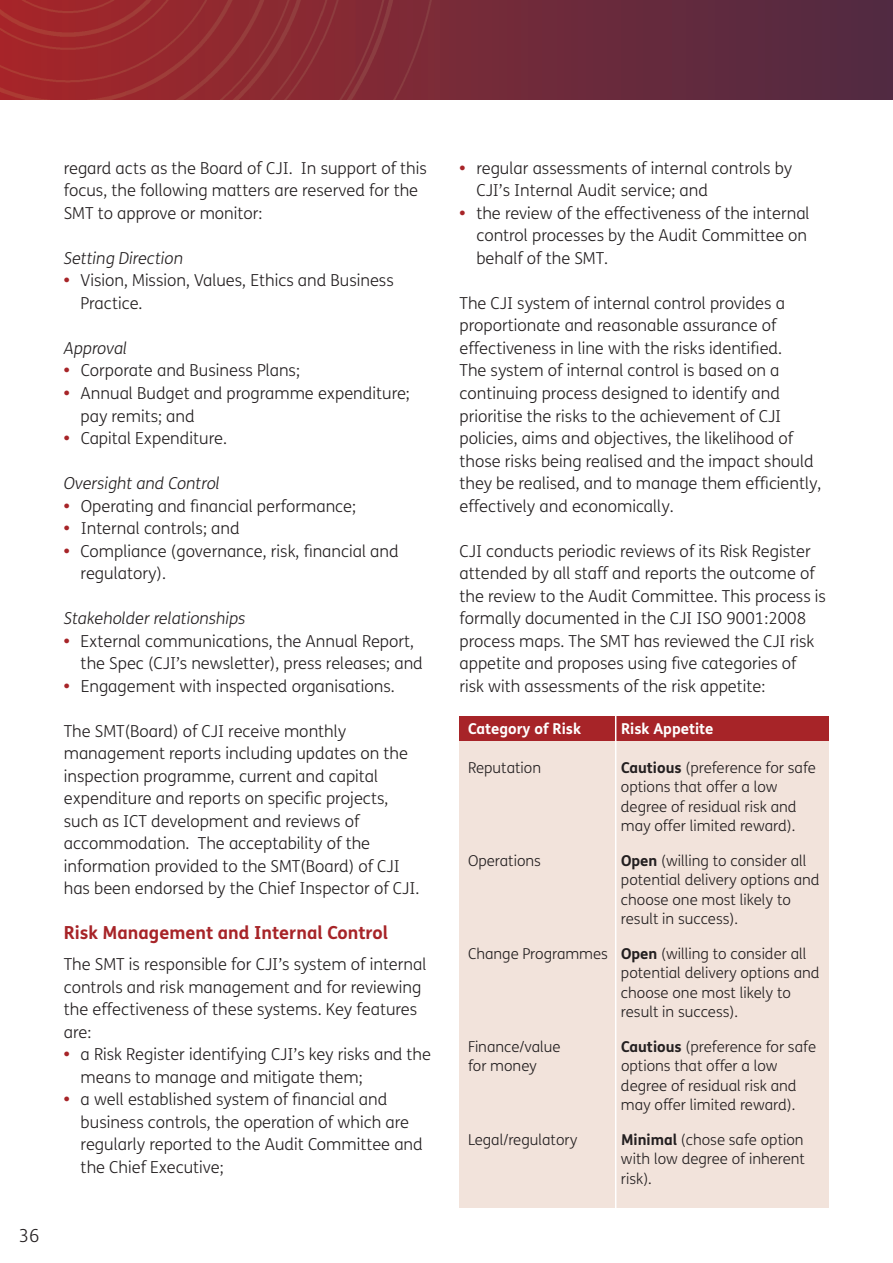
<style>
.page{position:relative;width:893px;height:1263px;background:#fff}
.page>*{position:absolute;margin:0;border:0;box-sizing:border-box;transform-origin:0 0}
.t1{font:700 18px "FS Me";color:#a72428}
.t2{font:300 18px "FS Me";color:#231f20}
.t3{font:300 16.5px/22.5px "FS Me";color:#231f20}
.t4{font:italic 300 16.5px "FS Me";color:#231f20}
.t5{font:300 15px/19.5px "FS Me";color:#231f20}
.t6{font:700 15px "FS Me";color:#fff}
.s1{font-weight:800;color:#a72428}
.s2{font-weight:700}
</style>
<div class="page">
<div style="left:459px;top:738px;width:370px;height:470px;background:#f2e3db"></div>
<div style="left:459px;top:716px;width:370px;height:25px;background:#a72428"></div>
<svg style="left:440px;top:0;width:453px;height:99px;background:#642a3d"></svg>
<img style="left:0;top:0;width:440px;height:99px">
<hr style="left:615px;top:713px;width:1px;height:503px;background:#fff">
<p class="t2" style="left:19px;top:1228px;width:22px">36</p>
<p class="t3" style="left:64px;top:159px;width:365px">regard acts as the Board of CJI. In support of this focus, the following matters are reserved for the<br>SMT to approve or monitor:</p>
<p class="t4" style="left:64px;top:252px;width:121px">Setting Direction</p>
<p class="t3" style="left:81px;top:271px;width:315px;text-indent:-17px"><span class="s1">•</span> Vision, Mission, Values, Ethics and Business<br>Practice.</p>
<p class="t4" style="left:64px;top:342px;width:65px">Approval</p>
<p class="t3" style="left:64px;top:361px;width:238px"><span class="s1">•</span> Corporate and Business Plans;</p>
<p class="t3" style="left:81px;top:384px;width:331px;text-indent:-17px"><span class="s1">•</span> Annual Budget and programme expenditure; pay remits; and</p>
<p class="t3" style="left:64px;top:429px;width:165px"><span class="s1">•</span> Capital Expenditure.</p>
<p class="t4" style="left:64px;top:477px;width:158px">Oversight and Control</p>
<p class="t3" style="left:64px;top:496px;width:294px"><span class="s1">•</span> Operating and financial performance;</p>
<p class="t3" style="left:64px;top:519px;width:177px"><span class="s1">•</span> Internal controls; and</p>
<p class="t3" style="left:81px;top:541px;width:320px;text-indent:-17px"><span class="s1">•</span> Compliance (governance, risk, financial and regulatory).</p>
<p class="t4" style="left:64px;top:612px;width:183px">Stakeholder relationships</p>
<p class="t3" style="left:81px;top:631px;width:344px;text-indent:-17px"><span class="s1">•</span> External communications, the Annual Report, the Spec (CJI’s newsletter), press releases; and</p>
<p class="t3" style="left:64px;top:676px;width:332px"><span class="s1">•</span> Engagement with inspected organisations.</p>
<p class="t3" style="left:64px;top:721px;width:357px">The SMT(Board) of CJI receive monthly management reports including updates on the inspection programme, current and capital expenditure and reports on specific projects, such as ICT development and reviews of accommodation. The acceptability of the information provided to the SMT(Board) of CJI has been endorsed by the Chief Inspector of CJI.</p>
<p class="t1" style="left:64px;top:926px;width:326px">Risk Management and Internal Control</p>
<p class="t3" style="left:64px;top:955px;width:364px">The SMT is responsible for CJI’s system of internal controls and risk management and for reviewing the effectiveness of these systems. Key features are:</p>
<p class="t3" style="left:81px;top:1045px;width:352px;text-indent:-17px"><span class="s1">•</span> a Risk Register identifying CJI’s key risks and the means to manage and mitigate them;</p>
<p class="t3" style="left:81px;top:1090px;width:344px;text-indent:-17px"><span class="s1">•</span> a well established system of financial and business controls, the operation of which are regularly reported to the Audit Committee and the Chief Executive;</p>
<p class="t3" style="left:476px;top:159px;width:317px;text-indent:-17px"><span class="s1">•</span> regular assessments of internal controls by<br>CJI’s Internal Audit service; and</p>
<p class="t3" style="left:476px;top:204px;width:335px;text-indent:-17px"><span class="s1">•</span> the review of the effectiveness of the internal control processes by the Audit Committee on behalf of the SMT.</p>
<p class="t3" style="left:459px;top:294px;width:363px">The CJI system of internal control provides a proportionate and reasonable assurance of effectiveness in line with the risks identified.<br>The system of internal control is based on a continuing process designed to identify and prioritise the risks to the achievement of CJI policies, aims and objectives, the likelihood of those risks being realised and the impact should they be realised, and to manage them efficiently, effectively and economically.</p>
<p class="t3" style="left:459px;top:541px;width:368px">CJI conducts periodic reviews of its Risk Register attended by all staff and reports the outcome of the review to the Audit Committee. This process is formally documented in the CJI ISO 9001:2008 process maps. The SMT has reviewed the CJI risk appetite and proposes using five categories of<br>risk with assessments of the risk appetite:</p>
<p class="t6" style="left:468px;top:723px;width:115px">Category of Risk</p>
<p class="t6" style="left:621px;top:723px;width:94px">Risk Appetite</p>
<p class="t5" style="left:468px;top:759px;width:75px">Reputation</p>
<p class="t5" style="left:621px;top:759px;width:197px"><span class="s2">Cautious</span> (preference for safe options that offer a low degree of residual risk and may offer limited reward).</p>
<p class="t5" style="left:468px;top:852px;width:74px">Operations</p>
<p class="t5" style="left:621px;top:852px;width:200px"><span class="s2">Open</span> (willing to consider all potential delivery options and choose one most likely to result in success).</p>
<p class="t5" style="left:621px;top:945px;width:200px;text-indent:-153px">Change Programmes <span class="s2">Open</span> (willing to consider all potential delivery options and choose one most likely to result in success).</p>
<p class="t5" style="left:468px;top:1038px;width:94px">Finance/value</p>
<p class="t5" style="left:621px;top:1038px;width:197px"><span class="s2">Cautious</span> (preference for safe</p>
<p class="t5" style="left:468px;top:1058px;width:70px">for money</p>
<p class="t5" style="left:621px;top:1058px;width:177px">options that offer a low degree of residual risk and may offer limited reward).</p>
<p class="t5" style="left:468px;top:1131px;width:111px">Legal/regulatory</p>
<p class="t5" style="left:621px;top:1131px;width:186px;text-align:justify"><span class="s2">Minimal</span> (chose safe option with low degree of inherent risk).</p>
</div>
